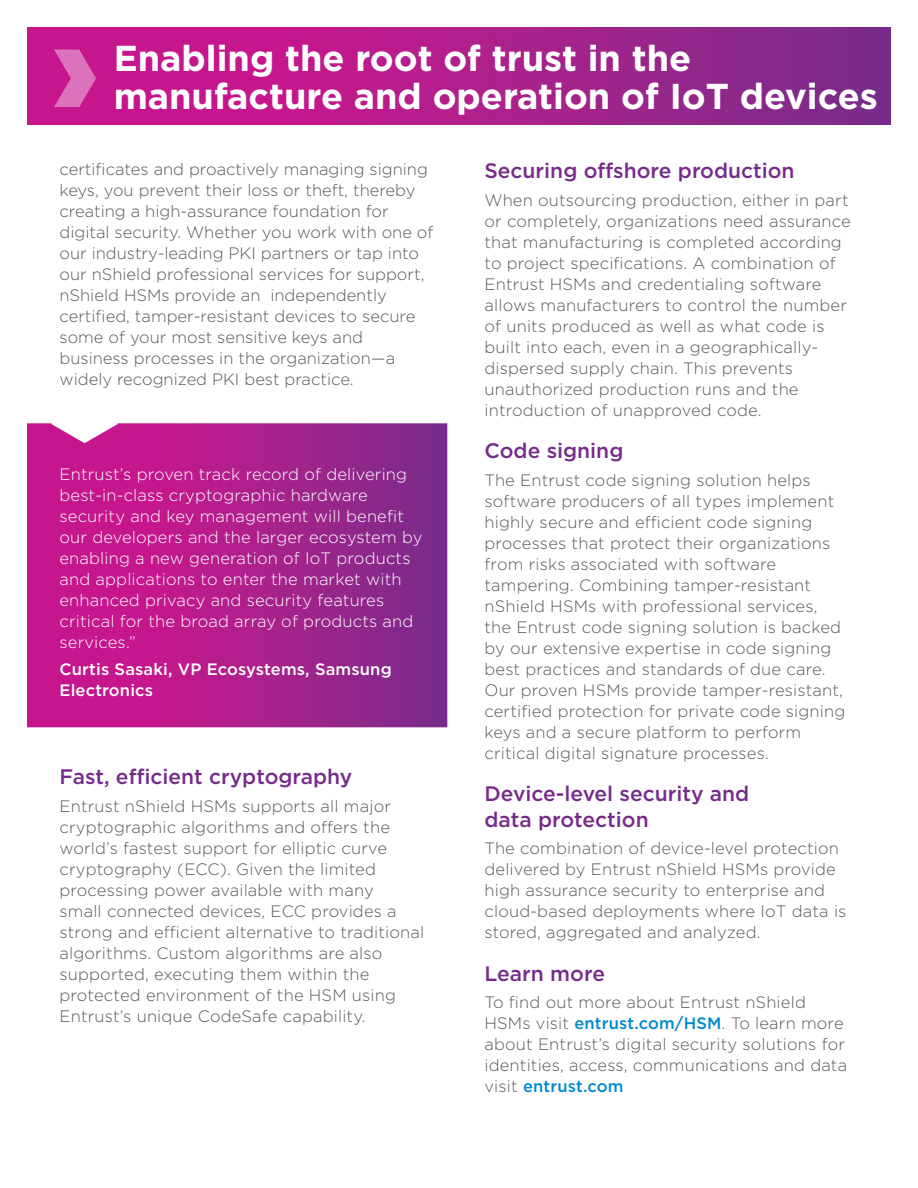
<style>
.page{position:relative;width:918px;height:1188px;background:#fff}
.page>*{position:absolute;margin:0;border:0;box-sizing:border-box;transform-origin:0 0}
.t1{font:700 36px/37.5px "Gotham";color:#fff}
.t2{font:500 21px/25.5px "Gotham";color:#762b8a}
.t3{font:300 16.5px/21px "Gotham";letter-spacing:.01em;color:#58595b}
.t4{font:300 16.5px/21px "Gotham";letter-spacing:.01em;color:#fff}
.t5{font:500 16.5px/21px "Gotham";letter-spacing:.01em;color:#fff}
.s1{font-weight:500;color:#0089ce}
</style>
<div class="page">
<svg style="left:27px;top:27px;width:864px;height:98px;background:#aa1f8b"></svg>
<svg style="left:54px;top:50px;width:42px;height:57px;background:#d34da8"></svg>
<svg style="left:27px;top:423px;width:420px;height:304px;background:#ab208c"></svg>
<h1 class="t1" style="left:114px;top:40px;width:766px">Enabling the root of trust in the manufacture and operation of IoT devices</h1>
<p class="t3" style="left:60px;top:158px;width:375px">certificates and proactively managing signing keys, you prevent their loss or theft, thereby creating a high-assurance foundation for digital security. Whether you work with one of our industry-leading PKI partners or tap into our nShield professional services for support, nShield HSMs provide an independently certified, tamper-resistant devices to secure some of your most sensitive keys and business processes in the organization—a widely recognized PKI best practice.</p>
<p class="t4" style="left:60px;top:463px;width:364px">Entrust’s proven track record of delivering best-in-class cryptographic hardware security and key management will benefit our developers and the larger ecosystem by enabling a new generation of IoT products and applications to enter the market with enhanced privacy and security features critical for the broad array of products and services.”</p>
<p class="t5" style="left:60px;top:658px;width:334px">Curtis Sasaki, VP Ecosystems, Samsung<br>Electronics</p>
<p class="t2" style="left:60px;top:764px;width:294px">Fast, efficient cryptography</p>
<p class="t3" style="left:60px;top:795px;width:366px">Entrust nShield HSMs supports all major cryptographic algorithms and offers the world’s fastest support for elliptic curve cryptography (ECC). Given the limited processing power available with many<br>small connected devices, ECC provides a strong and efficient alternative to traditional algorithms. Custom algorithms are also supported, executing them within the protected environment of the HSM using Entrust’s unique CodeSafe capability.</p>
<p class="t2" style="left:485px;top:158px;width:312px">Securing offshore production</p>
<p class="t3" style="left:485px;top:189px;width:368px">When outsourcing production, either in part or completely, organizations need assurance that manufacturing is completed according to project specifications. A combination of Entrust HSMs and credentialing software allows manufacturers to control the number of units produced as well as what code is built into each, even in a geographically&shy;dispersed supply chain. This prevents unauthorized production runs and the introduction of unapproved code.</p>
<p class="t2" style="left:485px;top:438px;width:140px">Code signing</p>
<p class="t3" style="left:485px;top:469px;width:362px">The Entrust code signing solution helps software producers of all types implement highly secure and efficient code signing processes that protect their organizations from risks associated with software tampering. Combining tamper-resistant nShield HSMs with professional services, the Entrust code signing solution is backed by our extensive expertise in code signing best practices and standards of due care.<br>Our proven HSMs provide tamper-resistant, certified protection for private code signing keys and a secure platform to perform critical digital signature processes.</p>
<p class="t2" style="left:485px;top:781px;width:266px">Device-level security and data protection</p>
<p class="t3" style="left:485px;top:837px;width:364px">The combination of device-level protection delivered by Entrust nShield HSMs provide high assurance security to enterprise and cloud-based deployments where IoT data is stored, aggregated and analyzed.</p>
<p class="t2" style="left:485px;top:960px;width:122px">Learn more</p>
<p class="t3" style="left:485px;top:991px;width:364px">To find out more about Entrust nShield HSMs visit <span class="s1">entrust.com/HSM</span>. To learn more about Entrust’s digital security solutions for identities, access, communications and data visit <span class="s1">entrust.com</span></p>
</div>
